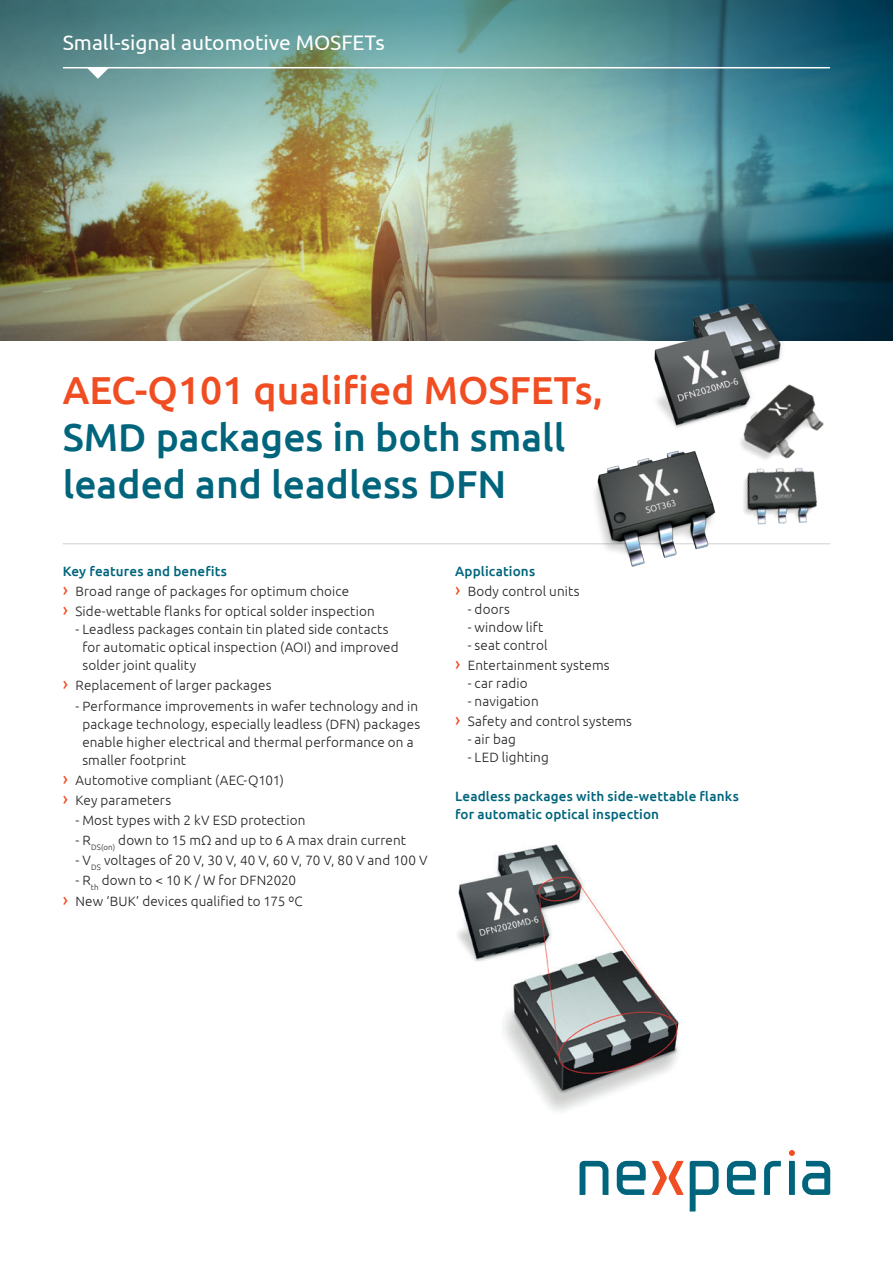
<style>
.page{position:relative;width:893px;height:1263px;background:#fff}
.page>*{position:absolute;margin:0;border:0;box-sizing:border-box;transform-origin:0 0}
.t1{font:500 39px/46.8px "Ubuntu";color:#00657c}
.t2{font:500 39px "Ubuntu";color:#f04d22}
.t3{font:21px "Ubuntu";color:#fff}
.Bullet_Arrow{font:300 13.5px/18px "Ubuntu";letter-spacing:.01em;color:#231f20}
.body_text_heading{font:500 13.5px/18px "Ubuntu";letter-spacing:.01em;color:#00657c}
.s1{font-weight:400;font-size:18px;color:#f04d22}
</style>
<div class="page">
<img style="left:457px;top:844px;width:222px;height:268px">
<hr style="left:63px;top:543px;width:767px;height:1px;background:#d1d2d4">
<img style="left:0;top:0;width:893px;height:340px">
<img style="left:631px;top:292px;width:171px;height:130px">
<img style="left:714px;top:374px;width:110px;height:64px">
<img style="left:791px;top:448px;width:39px;height:97px">
<img style="left:582px;top:422px;width:209px;height:145px">
<hr style="left:64px;top:67px;width:765px;height:1px;background:#fff">
<svg style="left:87px;top:68px;width:22px;height:11px"></svg>
<svg style="left:579px;top:1161px;width:29px;height:34px"></svg>
<svg style="left:690px;top:1161px;width:29px;height:50px"></svg>
<svg style="left:764px;top:1161px;width:17px;height:34px"></svg>
<svg style="left:802px;top:1161px;width:28px;height:34px"></svg>
<svg style="left:617px;top:1161px;width:29px;height:34px"></svg>
<svg style="left:727px;top:1161px;width:29px;height:34px"></svg>
<svg style="left:789px;top:1150px;width:6px;height:45px"></svg>
<svg style="left:652px;top:1161px;width:32px;height:34px"></svg>
<p class="t3" style="left:63px;top:30px;width:324px">Small-signal automotive MOSFETs</p>
<p class="t2" style="left:63px;top:366px;width:542px">AEC-Q101 qualified MOSFETs,</p>
<p class="t1" style="left:63px;top:413px;width:504px">SMD packages in both small leaded and leadless DFN</p>
<p class="body_text_heading" style="left:63px;top:562px;width:166px">Key features and benefits</p>
<p class="Bullet_Arrow" style="left:63px;top:582px;width:288px"><span class="s1">›</span> Broad range of packages for optimum choice</p>
<p class="Bullet_Arrow" style="left:63px;top:602px;width:314px"><span class="s1">›</span> Side-wettable flanks for optical solder inspection</p>
<p class="Bullet_Arrow" style="left:82px;top:620px;width:318px;text-indent:-7px">- Leadless packages contain tin plated side contacts for automatic optical inspection (AOI) and improved solder joint quality</p>
<p class="Bullet_Arrow" style="left:63px;top:676px;width:210px"><span class="s1">›</span> Replacement of larger packages</p>
<p class="Bullet_Arrow" style="left:82px;top:696px;width:339px;text-indent:-7px">- Performance improvements in wafer technology and in package technology, especially leadless (DFN) packages enable higher electrical and thermal performance on a smaller footprint</p>
<p class="Bullet_Arrow" style="left:63px;top:770px;width:223px"><span class="s1">›</span> Automotive compliant (AEC-Q101)</p>
<p class="Bullet_Arrow" style="left:63px;top:791px;width:110px"><span class="s1">›</span> Key parameters</p>
<p class="Bullet_Arrow" style="left:76px;top:811px;width:231px">- Most types with 2 kV ESD protection</p>
<p class="Bullet_Arrow" style="left:76px;top:831px;width:332px">- R<sub>DS(on)</sub> down to 15 mΩ and up to 6 A max drain current</p>
<p class="Bullet_Arrow" style="left:76px;top:851px;width:354px">- V<sub>DS</sub> voltages of 20 V, 30 V, 40 V, 60 V, 70 V, 80 V and 100 V</p>
<p class="Bullet_Arrow" style="left:76px;top:871px;width:222px">- R<sub>th</sub> down to &lt; 10 K / W for DFN2020</p>
<p class="Bullet_Arrow" style="left:63px;top:891px;width:242px"><span class="s1">›</span> New ‘BUK’ devices qualified to 175 ºC</p>
<p class="body_text_heading" style="left:455px;top:562px;width:82px">Applications</p>
<p class="Bullet_Arrow" style="left:455px;top:582px;width:126px"><span class="s1">›</span> Body control units</p>
<p class="Bullet_Arrow" style="left:468px;top:600px;width:44px">- doors</p>
<p class="Bullet_Arrow" style="left:468px;top:618px;width:77px">- window lift</p>
<p class="Bullet_Arrow" style="left:468px;top:636px;width:81px">- seat control</p>
<p class="Bullet_Arrow" style="left:455px;top:656px;width:156px"><span class="s1">›</span> Entertainment systems</p>
<p class="Bullet_Arrow" style="left:468px;top:674px;width:61px">- car radio</p>
<p class="Bullet_Arrow" style="left:468px;top:692px;width:72px">- navigation</p>
<p class="Bullet_Arrow" style="left:455px;top:712px;width:179px"><span class="s1">›</span> Safety and control systems</p>
<p class="Bullet_Arrow" style="left:468px;top:730px;width:50px">- air bag</p>
<p class="Bullet_Arrow" style="left:468px;top:748px;width:83px">- LED lighting</p>
<p class="body_text_heading" style="left:455px;top:787px;width:285px">Leadless packages with side-wettable flanks for automatic optical inspection</p>
</div>
